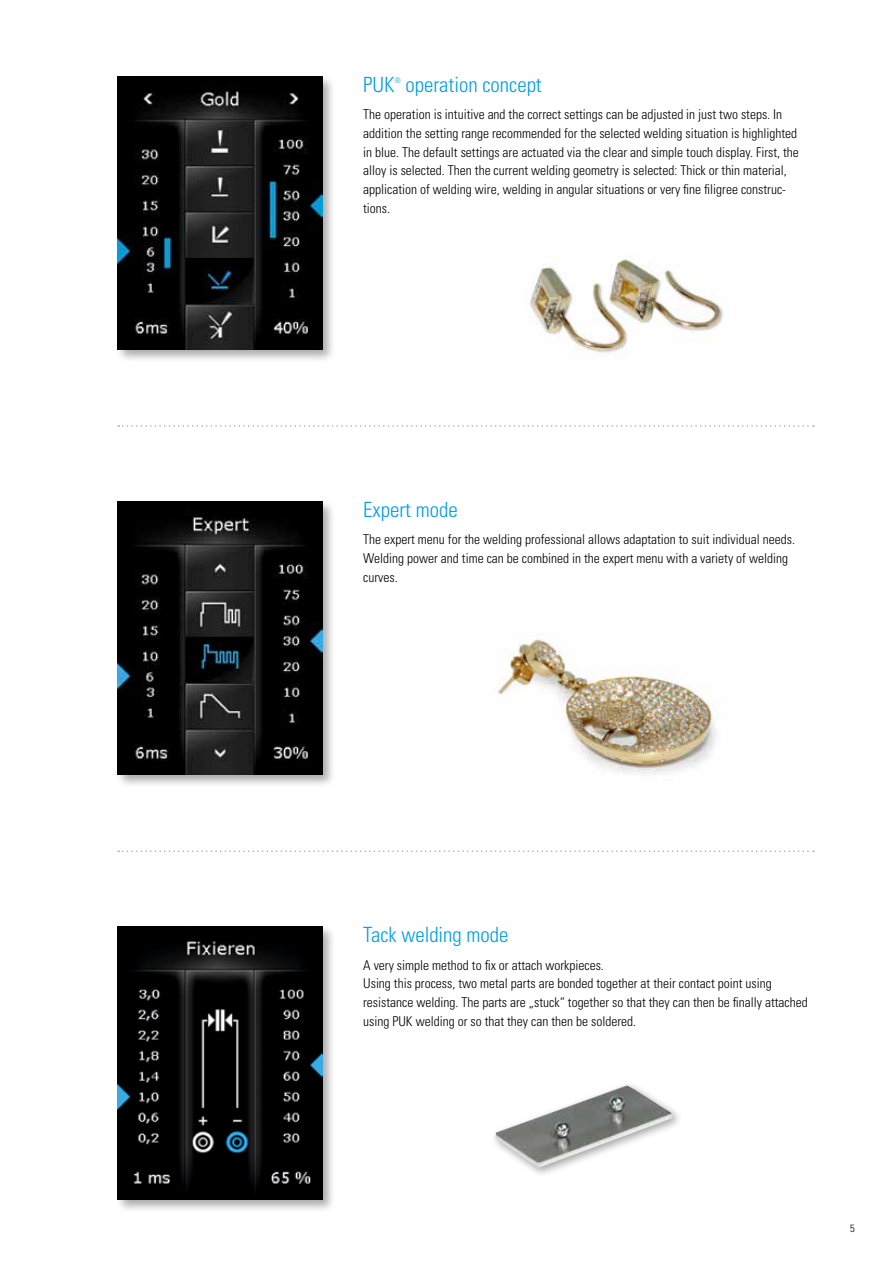
<style>
.page{position:relative;width:893px;height:1263px;background:#fff}
.page>*{position:absolute;margin:0;border:0;box-sizing:border-box;transform-origin:0 0}
.t1{font:300 condensed 21px "Univers LT Std";color:#009ee3}
.t2{font:300 condensed 13.5px/18.8px "Univers LT Std";color:#000}
.t3{font:300 condensed 10.5px "Univers LT Std";color:#000}
.t4{font:300 condensed 7.5px "Univers LT Std";color:#009ee3}
</style>
<div class="page">
<svg style="left:118px;top:425px;width:696px;height:2px"></svg>
<svg style="left:118px;top:850px;width:696px;height:2px"></svg>
<div style="left:115px;top:499px;width:221px;height:289px;background:#000;opacity:.33"></div>
<img style="left:117px;top:502px;width:205px;height:272px">
<div style="left:115px;top:924px;width:221px;height:289px;background:#000;opacity:.33"></div>
<img style="left:117px;top:927px;width:205px;height:272px">
<div style="left:115px;top:74px;width:221px;height:289px;background:#000;opacity:.33"></div>
<img style="left:117px;top:77px;width:205px;height:272px">
<img style="left:495px;top:1085px;width:177px;height:83px">
<img style="left:498px;top:634px;width:220px;height:140px">
<img style="left:529px;top:255px;width:195px;height:98px">
<h1 class="t1" style="left:363px;top:72px;width:33px">PUK</h1>
<p class="t4" style="left:395px;top:76px;width:7px">®</p>
<h1 class="t1" style="left:405px;top:72px;width:138px">operation concept</h1>
<p class="t2" style="left:363px;top:105px;width:437px">The operation is intuitive and the correct settings can be adjusted in just two steps. In addition the setting range recommended for the selected welding situation is highlighted in blue. The default settings are actuated via the clear and simple touch display. First, the alloy is selected. Then the current welding geometry is selected: Thick or thin material, application of welding wire, welding in angular situations or very fine filigree construc&shy;tions.</p>
<h1 class="t1" style="left:363px;top:497px;width:96px">Expert mode</h1>
<p class="t2" style="left:363px;top:530px;width:433px">The expert menu for the welding professional allows adaptation to suit individual needs.<br>Welding power and time can be combined in the expert menu with a variety of welding curves.</p>
<h1 class="t1" style="left:363px;top:922px;width:147px">Tack welding mode</h1>
<p class="t2" style="left:363px;top:955px;width:446px">A very simple method to fix or attach workpieces.<br>Using this process, two metal parts are bonded together at their contact point using resistance welding. The parts are „stuck“ together so that they can then be finally attached using PUK welding or so that they can then be soldered.</p>
<p class="t3" style="left:850px;top:1222px;width:6px">5</p>
</div>
